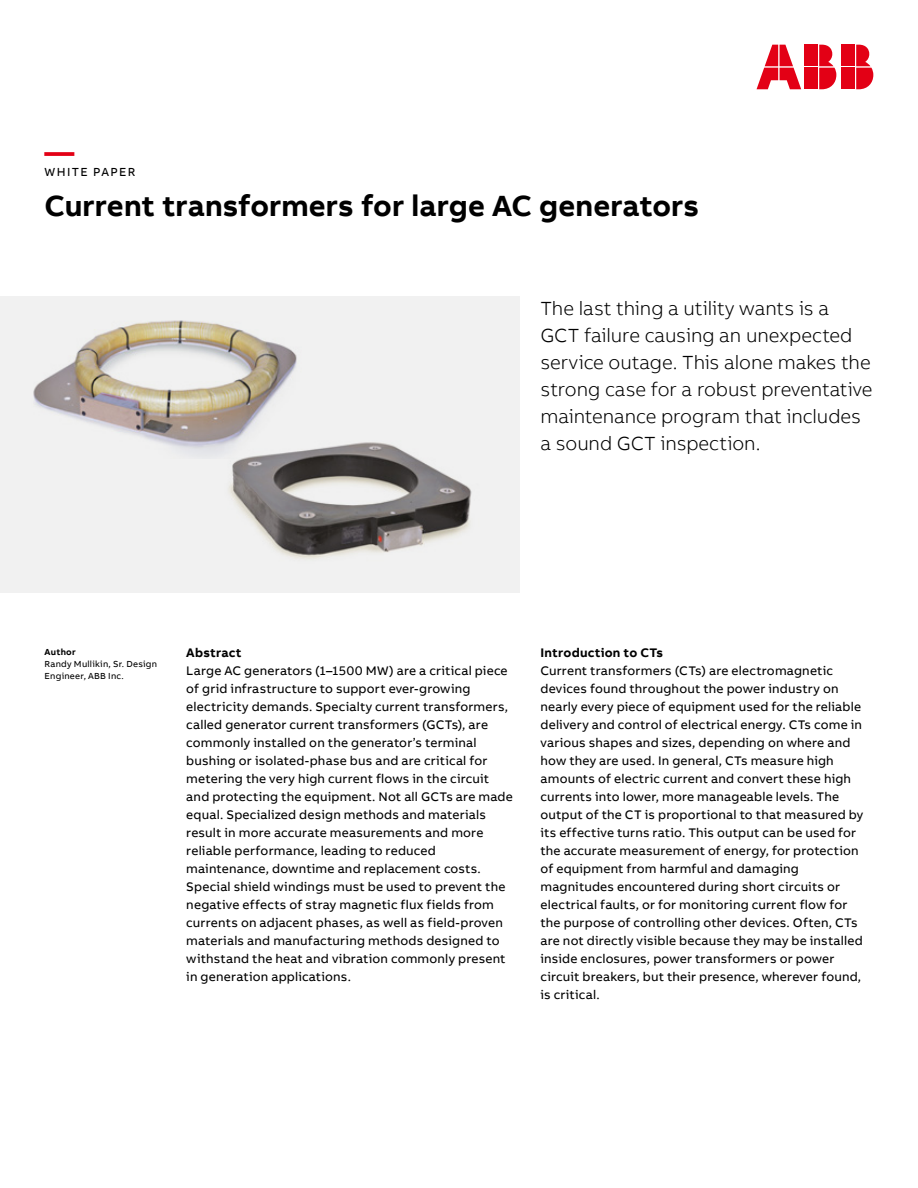
<style>
.page{position:relative;width:918px;height:1188px;background:#fff}
.page>*{position:absolute;margin:0;border:0;box-sizing:border-box;transform-origin:0 0}
.t1{font:700 30px "AB Bvoice";color:#000}
.t2{font:700 30px "AB Bvoice";color:#e30015}
.t3{font:300 19.5px/27px "AB Bvoice";letter-spacing:-.005em;color:#000}
.t4{font:12.75px/18px "AB Bvoice";letter-spacing:.015em;color:#000}
.t5{font:700 12.75px "AB Bvoice";letter-spacing:.02em;color:#000}
.t6{font:12px "AB Bvoice";letter-spacing:.115em;color:#000}
.t7{font:9px/12px "AB Bvoice";letter-spacing:.025em;color:#000}
.t8{font:700 9px "AB Bvoice";letter-spacing:.03em;color:#000}
</style>
<div class="page">
<div style="left:0;top:297px;width:519px;height:296px;background:#f1f1f1"></div>
<div style="left:842px;top:45px;width:13px;height:21px;background:#e30015"></div>
<div style="left:842px;top:68px;width:13px;height:21px;background:#e30015"></div>
<svg style="left:856px;top:45px;width:17px;height:44px"></svg>
<svg style="left:757px;top:45px;width:44px;height:44px"></svg>
<div style="left:805px;top:45px;width:13px;height:21px;background:#e30015"></div>
<div style="left:805px;top:68px;width:13px;height:21px;background:#e30015"></div>
<svg style="left:819px;top:45px;width:17px;height:44px"></svg>
<img style="left:33px;top:320px;width:264px;height:136px">
<img style="left:221px;top:425px;width:251px;height:134px">
<h1 class="t2" style="left:45px;top:132px;width:31px">—</h1>
<p class="t6" style="left:45px;top:165px;width:92px">WHITE PAPER</p>
<h1 class="t1" style="left:45px;top:186px;width:656px">Current transformers for large AC generators</h1>
<h2 class="t3" style="left:540px;top:295px;width:334px">The last thing a utility wants is a GCT failure causing an unexpected service outage. This alone makes the strong case for a robust preventative maintenance program that includes a sound GCT inspection.</h2>
<p class="t8" style="left:45px;top:646px;width:33px">Author</p>
<p class="t7" style="left:45px;top:658px;width:114px">Randy Mullikin, Sr. Design<br>Engineer, ABB Inc.</p>
<p class="t5" style="left:186px;top:644px;width:57px">Abstract</p>
<p class="t4" style="left:186px;top:661px;width:328px">Large AC generators (1–1500 MW) are a critical piece of grid infrastructure to support ever-growing electricity demands. Specialty current transformers, called generator current transformers (GCTs), are commonly installed on the generator’s terminal bushing or isolated-phase bus and are critical for metering the very high current flows in the circuit and protecting the equipment. Not all GCTs are made equal. Specialized design methods and materials result in more accurate measurements and more reliable performance, leading to reduced maintenance, downtime and replacement costs.<br>Special shield windings must be used to prevent the negative effects of stray magnetic flux fields from currents on adjacent phases, as well as field-proven materials and manufacturing methods designed to withstand the heat and vibration commonly present in generation applications.</p>
<p class="t5" style="left:540px;top:644px;width:124px">Introduction to CTs</p>
<p class="t4" style="left:540px;top:661px;width:324px">Current transformers (CTs) are electromagnetic devices found throughout the power industry on nearly every piece of equipment used for the reliable delivery and control of electrical energy. CTs come in various shapes and sizes, depending on where and how they are used. In general, CTs measure high amounts of electric current and convert these high currents into lower, more manageable levels. The output of the CT is proportional to that measured by its effective turns ratio. This output can be used for the accurate measurement of energy, for protection of equipment from harmful and damaging magnitudes encountered during short circuits or electrical faults, or for monitoring current flow for the purpose of controlling other devices. Often, CTs are not directly visible because they may be installed inside enclosures, power transformers or power circuit breakers, but their presence, wherever found, is critical.</p>
</div>
